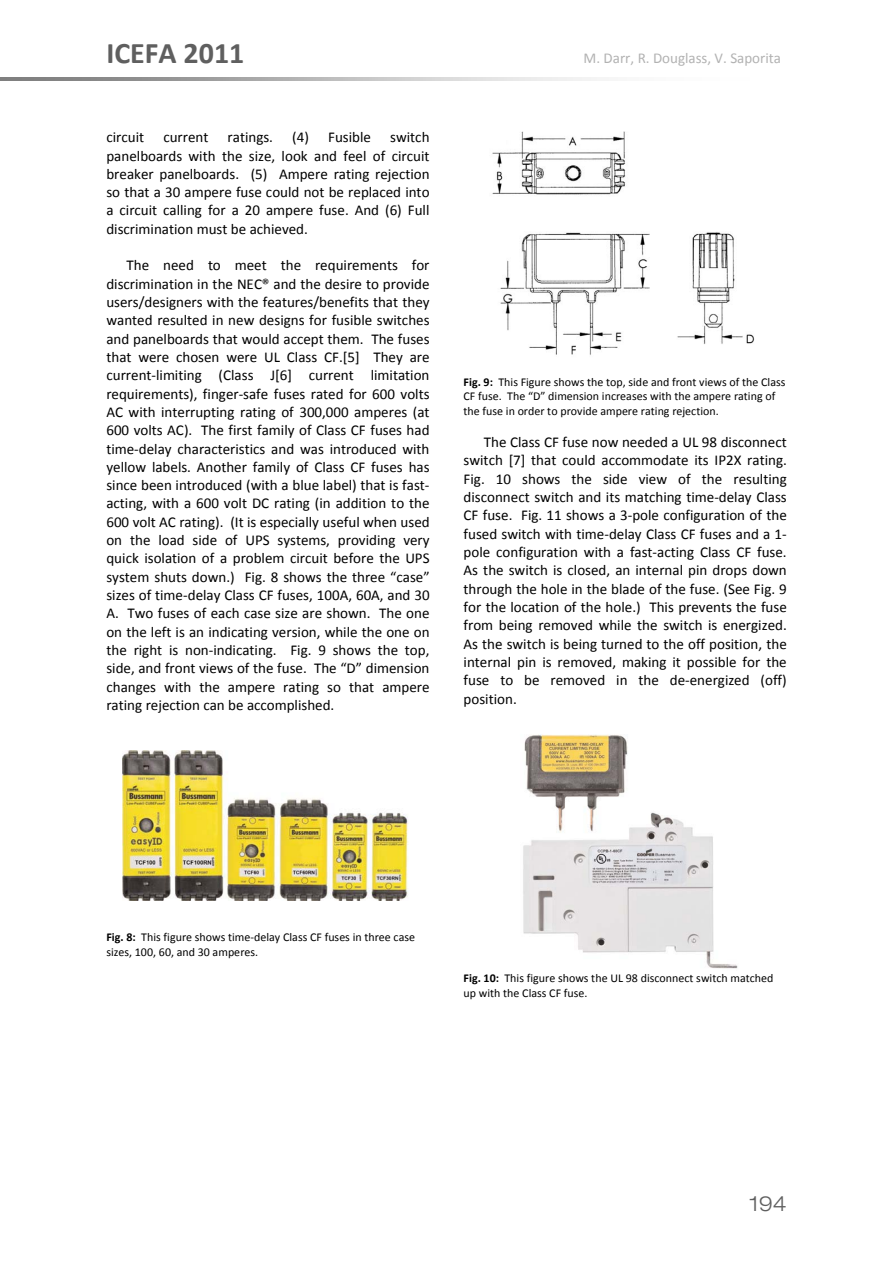
<style>
.page{position:relative;width:893px;height:1263px;background:#fff}
.page>*{position:absolute;margin:0;border:0;box-sizing:border-box;transform-origin:0 0}
.t1{font:700 30px "Calibri";color:#5f5f5f}
.t2{font:300 expanded 21px "Helvetica 43";color:#5f5f5f}
.t3{font:15px/18.3px "Calibri";color:#000;text-align:justify}
.t4{font:15px "Calibri";color:#b2b2b2}
.t5{font:12px/14.7px "Calibri";color:#000}
.s1{font-weight:700}
</style>
<div class="page">
<img style="left:122px;top:751px;width:287px;height:150px">
<img style="left:492px;top:131px;width:263px;height:224px">
<img style="left:523px;top:734px;width:215px;height:235px">
<h1 class="t1" style="left:106px;top:40px;width:140px">ICEFA 2011</h1>
<p class="t4" style="left:583px;top:51px;width:199px">M. Darr, R. Douglass, V. Saporita</p>
<p class="t3" style="left:106px;top:129px;width:39px">circuit</p>
<p class="t3" style="left:163px;top:129px;width:47px">current</p>
<p class="t3" style="left:228px;top:129px;width:47px">ratings.</p>
<p class="t3" style="left:292px;top:129px;width:80px">(4) Fusible</p>
<p class="t3" style="left:106px;top:129px;width:325px;text-indent:284px">switch panelboards with the size, look and feel of circuit breaker panelboards. (5) Ampere rating rejection so that a 30 ampere fuse could not be replaced into a circuit calling for a 20 ampere fuse. And (6) Full discrimination must be achieved.</p>
<p class="t3" style="left:106px;top:257px;width:325px;text-indent:20px">The need to meet the requirements for discrimination in the NEC® and the desire to provide users/designers with the features/benefits that they wanted resulted in new designs for fusible switches and panelboards that would accept them. The fuses that were chosen were UL Class CF.[5] They are current‐limiting (Class J[6] current limitation requirements), finger‐safe fuses rated for 600 volts AC with interrupting rating of 300,000 amperes (at 600 volts AC). The first family of Class CF fuses had time‐delay characteristics and was introduced with yellow labels. Another family of Class CF fuses has since been introduced (with a blue label) that is fast‐ acting, with a 600 volt DC rating (in addition to the 600 volt AC rating). (It is especially useful when used on the load side of UPS systems, providing very quick isolation of a problem circuit before the UPS system shuts down.) Fig. 8 shows the three “case” sizes of time‐delay Class CF fuses, 100A, 60A, and 30<br>A. Two fuses of each case size are shown. The one on the left is an indicating version, while the one on the right is non‐indicating. Fig. 9 shows the top, side, and front views of the fuse. The “D” dimension changes with the ampere rating so that ampere rating rejection can be accomplished.</p>
<p class="t5" style="left:464px;top:375px;width:323px"><span class="s1">Fig. 9:</span> This Figure shows the top, side and front views of the Class<br>CF fuse. The “D” dimension increases with the ampere rating of the fuse in order to provide ampere rating rejection.</p>
<p class="t3" style="left:463px;top:434px;width:325px;text-indent:20px">The Class CF fuse now needed a UL 98 disconnect switch [7] that could accommodate its IP2X rating.<br>Fig. 10 shows the side view of the resulting disconnect switch and its matching time‐delay Class CF fuse. Fig. 11 shows a 3‐pole configuration of the fused switch with time‐delay Class CF fuses and a 1‐ pole configuration with a fast‐acting Class CF fuse.<br>As the switch is closed, an internal pin drops down through the hole in the blade of the fuse. (See Fig. 9 for the location of the hole.) This prevents the fuse from being removed while the switch is energized.<br>As the switch is being turned to the off position, the internal pin is removed, making it possible for the fuse to be removed in the de‐energized (off) position.</p>
<p class="t5" style="left:106px;top:931px;width:310px"><span class="s1">Fig. 8:</span> This figure shows time‐delay Class CF fuses in three case sizes, 100, 60, and 30 amperes.</p>
<p class="t5" style="left:464px;top:972px;width:311px"><span class="s1">Fig. 10:</span> This figure shows the UL 98 disconnect switch matched up with the Class CF fuse.</p>
<h2 class="t2" style="left:749px;top:1196px;width:39px">194</h2>
</div>
